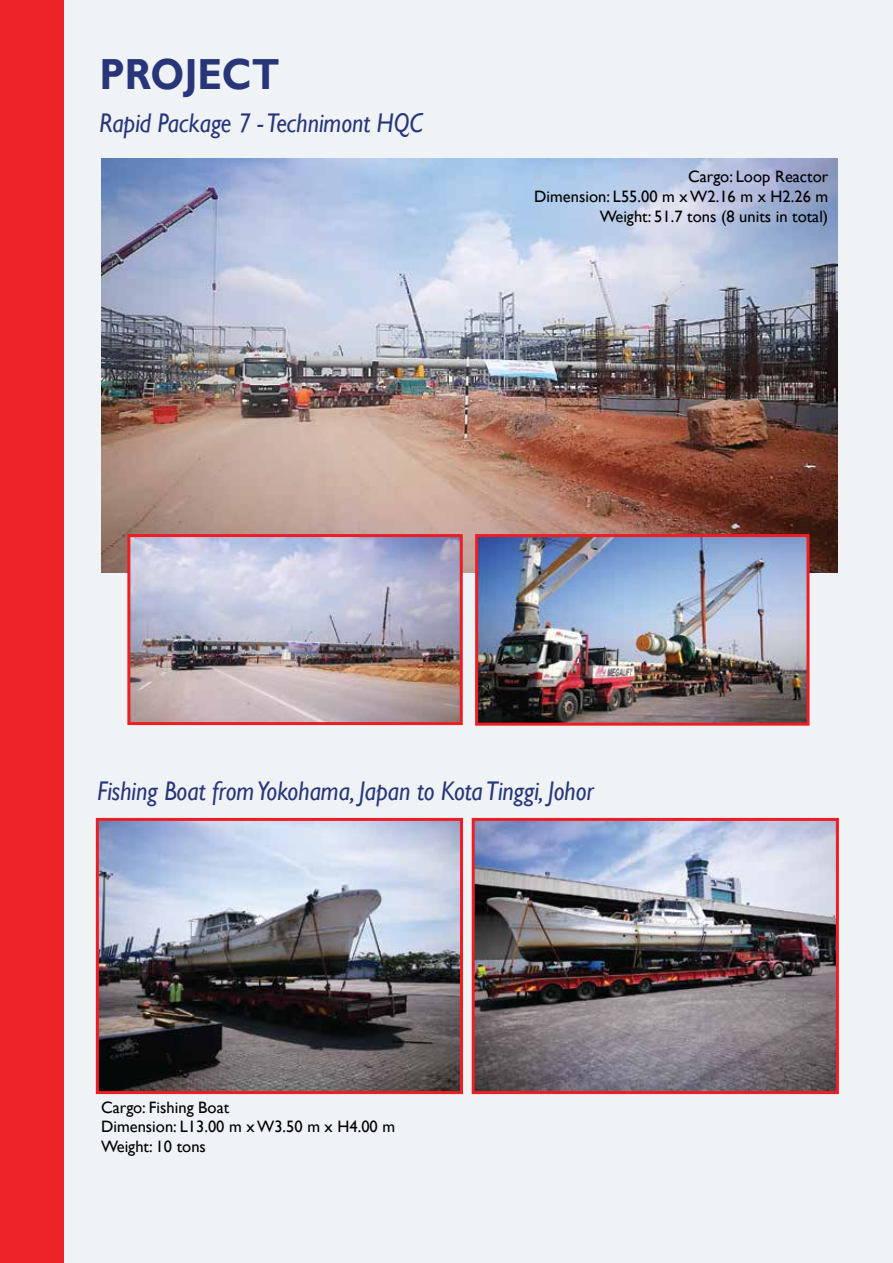
<style>
.page{position:relative;width:893px;height:1263px;background:#fff}
.page>*{position:absolute;margin:0;border:0;box-sizing:border-box;transform-origin:0 0}
.t1{font:700 43.5px "Gill Sans";color:#283679;scale:.89 1}
.t2{font:italic 27px "Gill Sans";color:#283679;scale:.89 1}
.t3{font:16.5px/19.8px "Gill Sans";color:#010101;text-align:right}
</style>
<div class="page">
<div style="left:0;top:1px;width:893px;height:1262px;background:#eff3f6"></div>
<div style="left:0;top:1px;width:64px;height:1262px;background:#ec2227"></div>
<img style="left:101px;top:158px;width:736px;height:414px">
<img style="left:131px;top:538px;width:328px;height:183px">
<div style="left:127px;top:534px;width:336px;height:191px;border:3px solid #ed1d24"></div>
<img style="left:479px;top:538px;width:326px;height:184px">
<div style="left:475px;top:534px;width:334px;height:192px;border:3px solid #ed1d24"></div>
<img style="left:476px;top:822px;width:359px;height:268px">
<div style="left:472px;top:818px;width:367px;height:276px;border:3px solid #ed1d24"></div>
<img style="left:100px;top:822px;width:359px;height:268px">
<div style="left:96px;top:818px;width:367px;height:276px;border:3px solid #ed1d24"></div>
<h1 class="t1" style="left:100px;top:48px;width:204px">PROJECT</h1>
<h2 class="t2" style="left:100px;top:107px;width:365px">Rapid Package 7 - Technimont HQC</h2>
<p class="t3" style="left:534px;top:167px;width:296px">Cargo: Loop Reactor<br>Dimension: L55.00 m x W2.16 m x H2.26 m<br>Weight: 51.7 tons (8 units in total)</p>
<h2 class="t2" style="left:97px;top:775px;width:560px">Fishing Boat from Yokohama, Japan to Kota Tinggi, Johor</h2>
<p class="t3" style="left:101px;top:1097px;width:296px;text-align:left">Cargo: Fishing Boat<br>Dimension: L13.00 m x W3.50 m x H4.00 m<br>Weight: 10 tons</p>
</div>
